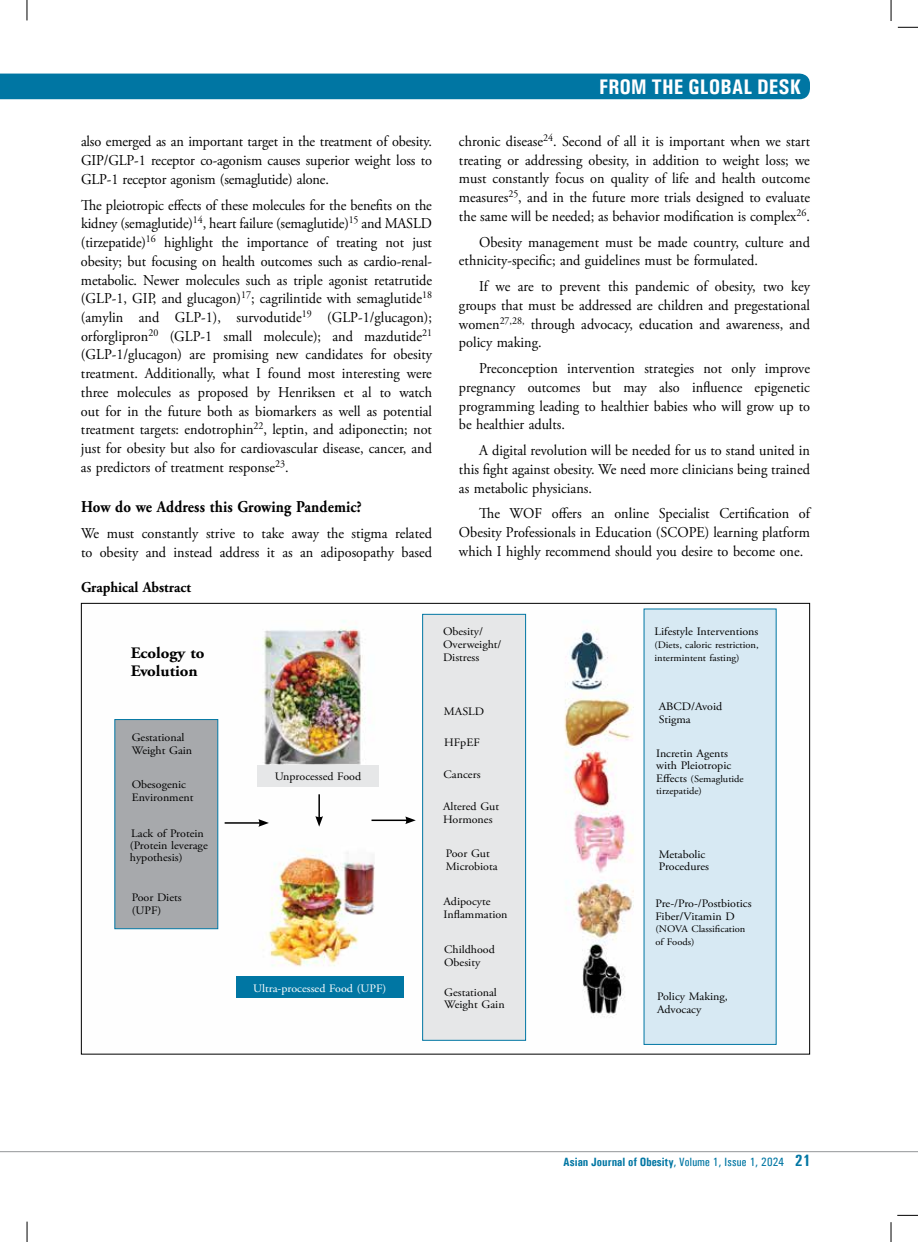
<style>
.page{position:relative;width:918px;height:1242px;background:#fff}
.page>*{position:absolute;margin:0;border:0;box-sizing:border-box;transform-origin:0 0}
.t1{font:700 condensed 21.15px "Univers";color:#fff}
.t2{font:700 16.5px "Adobe Garamond Pro";letter-spacing:.01em;color:#000;scale:.9 1}
.t3{font:700 15.9px/17.9px "Adobe Garamond Pro";color:#000;scale:1.05 1}
.t4{font:15px/18.8px "Adobe Garamond Pro";color:#000;text-align:justify;scale:.95 1}
.t5{font:700 15px "Adobe Garamond Pro";color:#000;scale:.95 1}
.t6{font:700 condensed 12px "Univers";color:#0076a3}
.t7{font:11.4px/12.8px "Adobe Garamond Pro";color:#000;scale:1.05 1}
.t8{font:11.4px "Adobe Garamond Pro";color:#fff;scale:1.05 1}
.t9{font:9.9px/12.8px "Adobe Garamond Pro";color:#000;scale:1.05 1}
.s1{font-size:11.4px}
.s2{font-family:"Univers Condensed";font-weight:400;font-stretch:normal}
.s3{font-size:16.5px}
</style>
<div class="page">
<svg style="left:27px;top:0;width:1px;height:20px"></svg>
<svg style="left:27px;top:1222px;width:1px;height:20px"></svg>
<svg style="left:891px;top:0;width:1px;height:21px"></svg>
<svg style="left:898px;top:27px;width:20px;height:1px"></svg>
<svg style="left:897px;top:1215px;width:21px;height:1px"></svg>
<svg style="left:891px;top:1222px;width:1px;height:20px"></svg>
<div style="left:0;top:74px;width:810px;height:25px;background:#0076a3"></div>
<hr style="left:0;top:1151px;width:918px;height:1px;background:#939598">
<img style="left:114px;top:608px;width:663px;height:437px">
<div style="left:422px;top:614px;width:104px;height:427px;background:#e6e7e8;border:1px solid #0076a3"></div>
<div style="left:114px;top:719px;width:104px;height:210px;background:#a7a9ac;border:1px solid #0076a3"></div>
<div style="left:644px;top:609px;width:133px;height:436px;background:#d7e9f3"></div>
<div style="left:257px;top:766px;width:122px;height:21px;background:#e6e7e8"></div>
<div style="left:236px;top:977px;width:168px;height:21px;background:#0076a3"></div>
<hr style="left:225px;top:822px;width:36px;height:2px;background:#000">
<svg style="left:258px;top:819px;width:11px;height:8px"></svg>
<hr style="left:372px;top:820px;width:36px;height:1px;background:#000">
<svg style="left:405px;top:816px;width:11px;height:8px"></svg>
<hr style="left:318px;top:794px;width:2px;height:24px;background:#000">
<svg style="left:315px;top:816px;width:8px;height:11px"></svg>
<h1 class="t1" style="left:599px;top:74px;width:203px">From the Global desk</h1>
<p class="t4" style="left:81px;top:132px;width:371px">also emerged as an important target in the treatment of obesity.<br>GIP/GLP-1 receptor co-agonism causes superior weight loss to GLP-1 receptor agonism (semaglutide) alone.</p>
<p class="t4" style="left:81px;top:196px;width:371px">The pleiotropic effects of these molecules for the benefits on the kidney (semaglutide)<sup>14</sup>, heart failure (semaglutide)<sup>15</sup> and MASLD (tirzepatide)<sup>16</sup> highlight the importance of treating not just obesity; but focusing on health outcomes such as cardio-renal&shy;metabolic. Newer molecules such as triple agonist retatrutide (GLP-1, GIP, and glucagon)<sup>17</sup>; cagrilintide with semaglutide<sup>18 </sup>(amylin and GLP-1), survodutide<sup>19</sup> (GLP-1/glucagon); orforglipron<sup>20</sup> (GLP-1 small molecule); and mazdutide<sup>21 </sup>(GLP-1/glucagon) are promising new candidates for obesity treatment. Additionally, what I found most interesting were three molecules as proposed by Henriksen et al to watch out for in the future both as biomarkers as well as potential treatment targets: endotrophin<sup>22</sup>, leptin, and adiponectin; not just for obesity but also for cardiovascular disease, cancer, and as predictors of treatment response<sup>23</sup>.</p>
<p class="t2" style="left:81px;top:497px;width:314px">How do we Address this Growing Pandemic?</p>
<p class="t4" style="left:81px;top:524px;width:371px">We must constantly strive to take away the stigma related to obesity and instead address it as an adiposopathy based</p>
<p class="t5" style="left:81px;top:579px;width:117px">Graphical Abstract</p>
<p class="t4" style="left:459px;top:132px;width:371px">chronic disease<sup>24</sup>. Second of all it is important when we start treating or addressing obesity, in addition to weight loss; we must constantly focus on quality of life and health outcome measures<sup>25</sup>, and in the future more trials designed to evaluate the same will be needed; as behavior modification is complex<sup>26</sup>.</p>
<p class="t4" style="left:459px;top:233px;width:371px;text-indent:20px">Obesity management must be made country, culture and ethnicity-specific; and guidelines must be formulated.</p>
<p class="t4" style="left:459px;top:278px;width:371px;text-indent:20px">If we are to prevent this pandemic of obesity, two key groups that must be addressed are children and pregestational women<sup>27,28,</sup> through advocacy, education and awareness, and policy making.</p>
<p class="t4" style="left:459px;top:360px;width:371px;text-indent:20px">Preconception intervention strategies not only improve pregnancy outcomes but may also influence epigenetic programming leading to healthier babies who will grow up to be healthier adults.</p>
<p class="t4" style="left:459px;top:442px;width:371px;text-indent:20px">A digital revolution will be needed for us to stand united in this fight against obesity. We need more clinicians being trained as metabolic physicians.</p>
<p class="t4" style="left:459px;top:505px;width:371px;text-indent:20px">The WOF offers an online Specialist Certification of Obesity Professionals in Education (SCOPE) learning platform which I highly recommend should you desire to become one.</p>
<p class="t3" style="left:131px;top:644px;width:72px">Ecology to<br>Evolution</p>
<p class="t7" style="left:132px;top:731px;width:59px">Gestational<br>Weight Gain</p>
<p class="t7" style="left:132px;top:779px;width:60px">Obesogenic<br>Environment</p>
<p class="t7" style="left:131px;top:827px;width:71px">Lack of Protein</p>
<p class="t7" style="left:130px;top:839px;width:76px">(Protein leverage hypothesis)</p>
<p class="t7" style="left:132px;top:891px;width:49px">Poor Diets (UPF)</p>
<p class="t7" style="left:275px;top:771px;width:84px">Unprocessed Food</p>
<p class="t8" style="left:253px;top:981px;width:128px">Ultra-processed Food (UPF)</p>
<p class="t7" style="left:443px;top:626px;width:57px">Obesity/<br>Overweight/<br>Distress</p>
<p class="t7" style="left:444px;top:706px;width:40px">MASLD</p>
<p class="t7" style="left:444px;top:736px;width:35px">HFpEF</p>
<p class="t7" style="left:444px;top:768px;width:37px">Cancers</p>
<p class="t7" style="left:443px;top:801px;width:55px">Altered Gut<br>Hormones</p>
<p class="t7" style="left:446px;top:848px;width:51px">Poor Gut<br>Microbiota</p>
<p class="t7" style="left:444px;top:896px;width:62px">Adipocyte<br>Inflammation</p>
<p class="t7" style="left:444px;top:943px;width:50px">Childhood<br>Obesity</p>
<p class="t7" style="left:444px;top:986px;width:59px">Gestational<br>Weight Gain</p>
<p class="t7" style="left:654px;top:626px;width:101px">Lifestyle Interventions</p>
<p class="t9" style="left:654px;top:639px;width:101px">(Diets, caloric restriction, intermintent fasting)</p>
<p class="t7" style="left:659px;top:700px;width:62px">ABCD/Avoid<br>Stigma</p>
<p class="t7" style="left:656px;top:747px;width:73px">Incretin Agents with Pleiotropic</p>
<p class="t9" style="left:656px;top:774px;width:85px;line-height:11.4px"><span class="s1">Effects</span> (Semaglutide tirzepatide)</p>
<p class="t7" style="left:659px;top:848px;width:49px">Metabolic<br>Procedures</p>
<p class="t7" style="left:656px;top:897px;width:93px">Pre-/Pro-/Postbiotics<br>Fiber/Vitamin D</p>
<p class="t9" style="left:656px;top:923px;width:87px">(NOVA Classification of Foods)</p>
<p class="t7" style="left:657px;top:990px;width:69px">Policy Making,<br>Advocacy</p>
<p class="t6" style="left:563px;top:1155px;width:249px">Asian Journal of Obesity<span class="s2">, Volume 1, Issue 1, 2024</span> <span class="s3">21</span></p>
</div>
